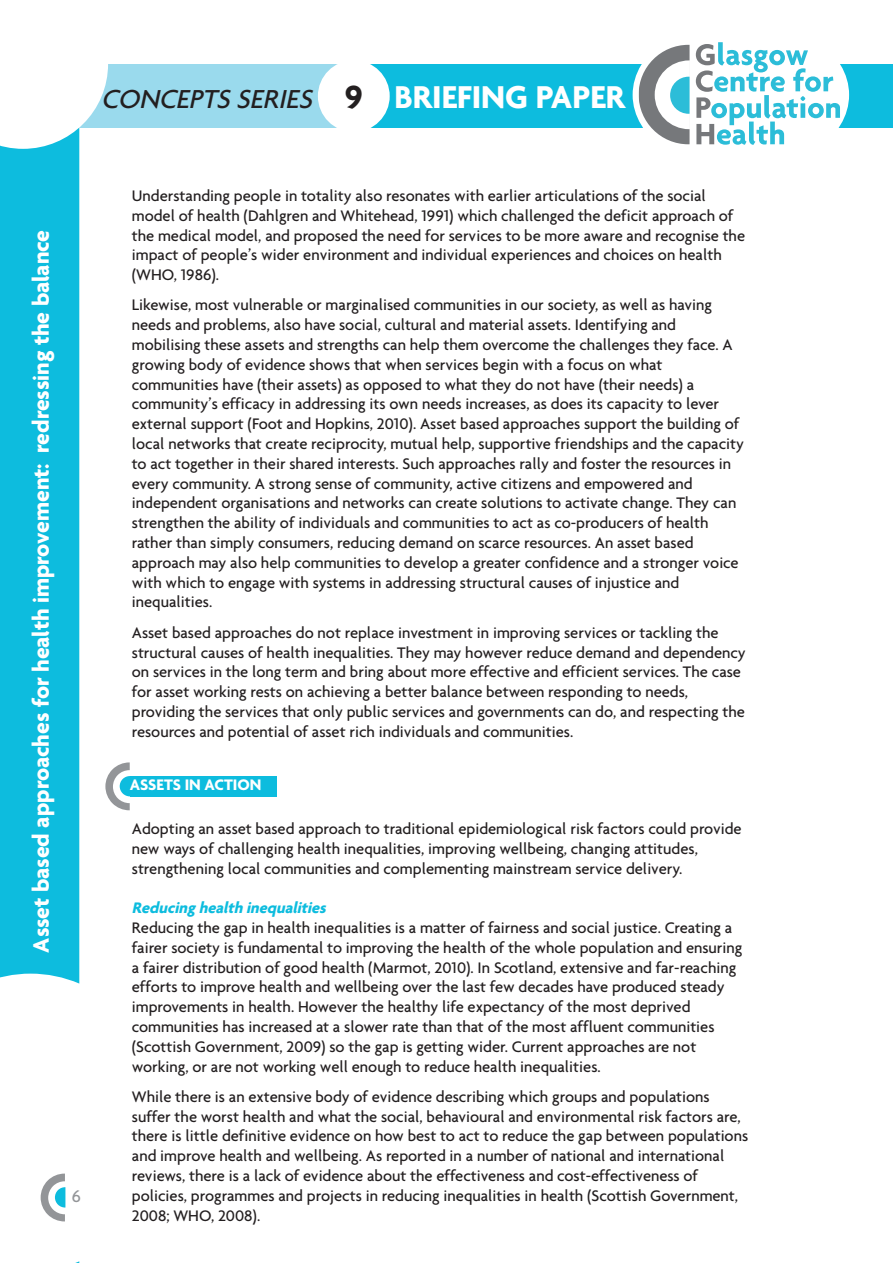
<style>
.page{position:relative;width:893px;height:1263px;background:#fff}
.page>*{position:absolute;margin:0;border:0;box-sizing:border-box;transform-origin:0 0}
.t1{font:700 34.2px "Agenda";color:#fff}
.t2{font:italic 500 28.2px "Agenda";color:#231f20}
.t3{font:700 24px "Agenda";color:#fff}
.t4{font:500 18px "Agenda";color:#939598}
.t5{font:500 16.5px/19.8px "Agenda";color:#231f20}
.t6{font:italic 700 16.5px "Agenda";color:#0dbcde}
.t7{font:700 16.5px "Agenda";color:#fff}
.s1{font-size:34.5px;color:#231f20}
</style>
<div class="page">
<svg style="left:0;top:149px;width:79px;height:1114px;fill:#0dbcde"></svg>
<div style="left:0;top:64px;width:892px;height:64px;background:#0dbcde"></div>
<div style="left:78px;top:64px;width:277px;height:64px;background:#9adaed"></div>
<div style="left:633px;top:18px;width:216px;height:154px;background:#fff;border-radius:50%"></div>
<svg style="left:639px;top:42px;width:201px;height:103px"></svg>
<div style="left:318px;top:60px;width:72px;height:72px;background:#fff;border-radius:50%"></div>
<svg style="left:0;top:64px;width:108px;height:85px"></svg>
<svg style="left:41px;top:1173px;width:24px;height:48px"></svg>
<div style="left:72px;top:1189px;width:15px;height:20px;background:#fff"></div>
<svg style="left:105px;top:762px;width:25px;height:48px"></svg>
<div style="left:130px;top:776px;width:146px;height:20px;background:#0dbcde"></div>
<h2 class="t2" style="left:101px;top:81px;width:219px">CONCEPTS SERIES</h2>
<h1 class="t1" style="left:345px;top:78px;width:282px"><span class="s1">9</span> BRIEFING PAPER</h1>
<h3 class="t3" style="left:28px;top:952px;width:724px;rotate:-90deg">Asset based approaches for health improvement: redressing the balance</h3>
<p class="t4" style="left:72px;top:1185px;width:11px">6</p>
<p class="t5" style="left:132px;top:185px;width:615px">Understanding people in totality also resonates with earlier articulations of the social model of health (Dahlgren and Whitehead, 1991) which challenged the deficit approach of the medical model, and proposed the need for services to be more aware and recognise the impact of people’s wider environment and individual experiences and choices on health (WHO, 1986).</p>
<p class="t5" style="left:132px;top:295px;width:614px">Likewise, most vulnerable or marginalised communities in our society, as well as having needs and problems, also have social, cultural and material assets. Identifying and mobilising these assets and strengths can help them overcome the challenges they face. A growing body of evidence shows that when services begin with a focus on what communities have (their assets) as opposed to what they do not have (their needs) a community’s efficacy in addressing its own needs increases, as does its capacity to lever external support (Foot and Hopkins, 2010). Asset based approaches support the building of local networks that create reciprocity, mutual help, supportive friendships and the capacity to act together in their shared interests. Such approaches rally and foster the resources in every community. A strong sense of community, active citizens and empowered and independent organisations and networks can create solutions to activate change. They can strengthen the ability of individuals and communities to act as co-producers of health rather than simply consumers, reducing demand on scarce resources. An asset based approach may also help communities to develop a greater confidence and a stronger voice with which to engage with systems in addressing structural causes of injustice and inequalities.</p>
<p class="t5" style="left:132px;top:622px;width:615px">Asset based approaches do not replace investment in improving services or tackling the structural causes of health inequalities. They may however reduce demand and dependency on services in the long term and bring about more effective and efficient services. The case for asset working rests on achieving a better balance between responding to needs, providing the services that only public services and governments can do, and respecting the resources and potential of asset rich individuals and communities.</p>
<p class="t7" style="left:130px;top:776px;width:133px">ASSETS IN ACTION</p>
<p class="t5" style="left:132px;top:818px;width:611px">Adopting an asset based approach to traditional epidemiological risk factors could provide new ways of challenging health inequalities, improving wellbeing, changing attitudes, strengthening local communities and complementing mainstream service delivery.</p>
<p class="t6" style="left:132px;top:899px;width:200px">Reducing health inequalities</p>
<p class="t5" style="left:132px;top:917px;width:612px">Reducing the gap in health inequalities is a matter of fairness and social justice. Creating a fairer society is fundamental to improving the health of the whole population and ensuring a fairer distribution of good health (Marmot, 2010). In Scotland, extensive and far-reaching efforts to improve health and wellbeing over the last few decades have produced steady improvements in health. However the healthy life expectancy of the most deprived communities has increased at a slower rate than that of the most affluent communities (Scottish Government, 2009) so the gap is getting wider. Current approaches are not working, or are not working well enough to reduce health inequalities.</p>
<p class="t5" style="left:132px;top:1086px;width:618px">While there is an extensive body of evidence describing which groups and populations suffer the worst health and what the social, behavioural and environmental risk factors are, there is little definitive evidence on how best to act to reduce the gap between populations and improve health and wellbeing. As reported in a number of national and international reviews, there is a lack of evidence about the effectiveness and cost-effectiveness of policies, programmes and projects in reducing inequalities in health (Scottish Government, 2008; WHO, 2008).</p>
</div>
